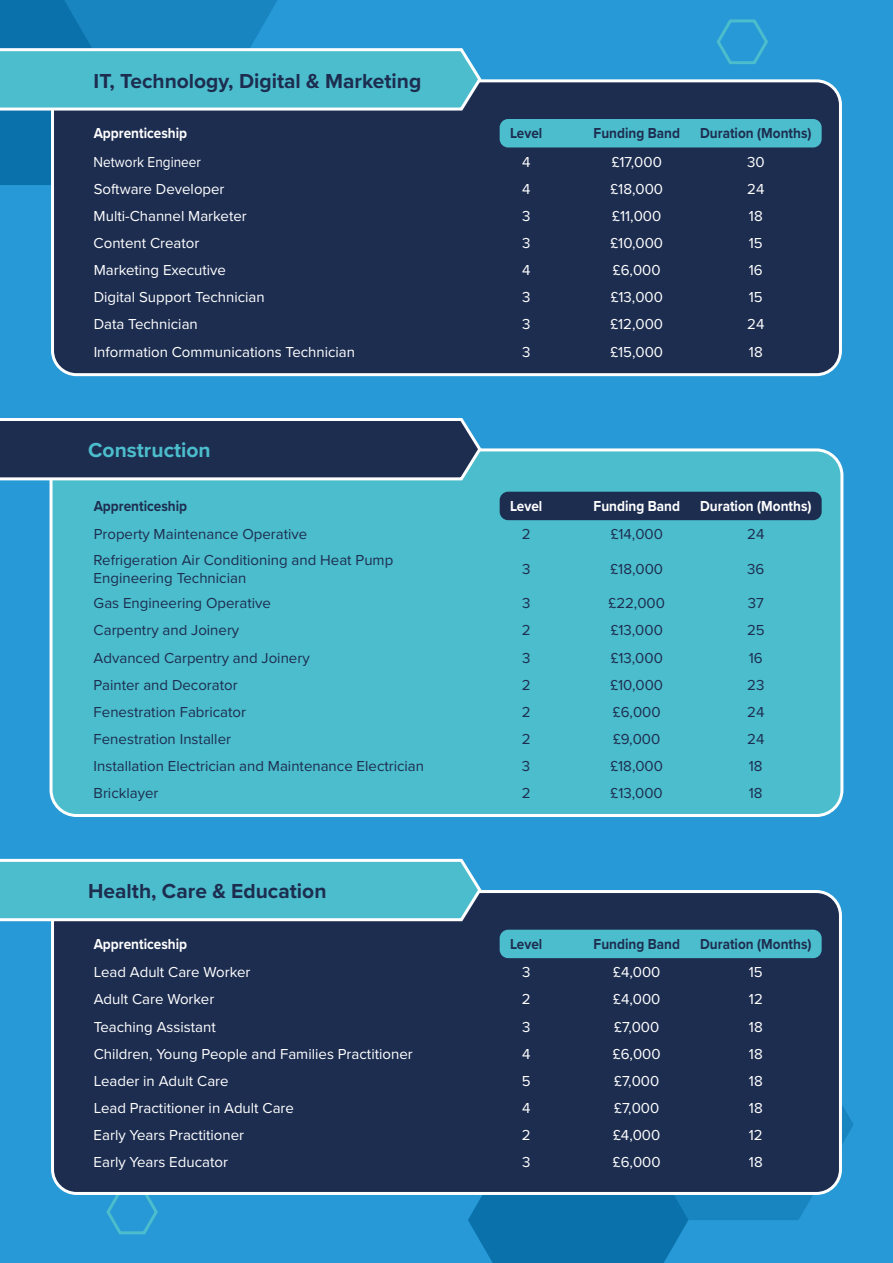
<style>
.page{position:relative;width:893px;height:1263px;background:#2699d6}
.page>*{position:absolute;margin:0;border:0;box-sizing:border-box;transform-origin:0 0}
.t1{font:700 21px "Proxima Nova";color:#1d2d50}
.t2{font:700 21px "Proxima Nova";color:#4cbdcc}
.t3{font:15px "Proxima Nova";color:#fff}
.t4{font:15px/18px "Proxima Nova";color:#1d2d50}
.t5{font:700 15px "Proxima Nova";color:#1d2d50;scale:.91 1}
.t6{font:700 15px "Proxima Nova";color:#fff;scale:.91 1}
.t7{font:15px "Proxima Nova";color:#fff;scale:.91 1}
</style>
<div class="page">
<svg style="left:468px;top:1105px;width:386px;height:158px"></svg>
<div style="left:53px;top:81px;width:787px;height:294px;background:#1d2d50;border-radius:24px"></div>
<div style="left:51px;top:79px;width:791px;height:297px;border:3px solid #fff;border-radius:24px"></div>
<div style="left:51px;top:450px;width:791px;height:365px;background:#4cbdcc;border-radius:26px"></div>
<div style="left:50px;top:448px;width:793px;height:369px;border:3px solid #fff;border-radius:26px"></div>
<svg style="left:106px;top:1195px;width:52px;height:40px"></svg>
<div style="left:500px;top:119px;width:322px;height:28px;background:#4cbdcc;border-radius:9px"></div>
<div style="left:500px;top:492px;width:322px;height:28px;background:#1d2d50;border-radius:9px"></div>
<div style="left:53px;top:891px;width:787px;height:302px;background:#1d2d50;border-radius:24px"></div>
<div style="left:51px;top:890px;width:791px;height:305px;border:3px solid #fff;border-radius:24px"></div>
<div style="left:500px;top:930px;width:322px;height:28px;background:#4cbdcc;border-radius:9px"></div>
<svg style="left:0;top:0;width:484px;height:185px"></svg>
<svg style="left:0;top:418px;width:484px;height:64px;background:#344767"></svg>
<svg style="left:0;top:858px;width:484px;height:65px;background:#5abccc"></svg>
<svg style="left:717px;top:19px;width:51px;height:45px"></svg>
<h1 class="t1" style="left:94px;top:65px;width:329px">IT, Technology, Digital &amp; Marketing</h1>
<p class="t6" style="left:94px;top:122px;width:104px">Apprenticeship</p>
<p class="t5" style="left:510px;top:122px;width:37px">Level</p>
<p class="t5" style="left:594px;top:122px;width:96px">Funding Band</p>
<p class="t5" style="left:700px;top:122px;width:124px">Duration (Months)</p>
<p class="t7" style="left:94px;top:150px;width:119px">Network Engineer</p>
<p class="t3" style="left:522px;top:150px;width:10px">4</p>
<p class="t3" style="left:612px;top:150px;width:52px">£17,000</p>
<p class="t3" style="left:747px;top:150px;width:19px">30</p>
<p class="t3" style="left:94px;top:178px;width:132px">Software Developer</p>
<p class="t3" style="left:522px;top:178px;width:10px">4</p>
<p class="t3" style="left:610px;top:178px;width:54px">£18,000</p>
<p class="t3" style="left:747px;top:178px;width:19px">24</p>
<p class="t3" style="left:94px;top:205px;width:155px">Multi-Channel Marketer</p>
<p class="t3" style="left:522px;top:205px;width:10px">3</p>
<p class="t3" style="left:612px;top:205px;width:50px">£11,000</p>
<p class="t3" style="left:749px;top:205px;width:15px">18</p>
<p class="t3" style="left:94px;top:232px;width:107px">Content Creator</p>
<p class="t3" style="left:522px;top:232px;width:10px">3</p>
<p class="t3" style="left:610px;top:232px;width:54px">£10,000</p>
<p class="t3" style="left:749px;top:232px;width:15px">15</p>
<p class="t3" style="left:94px;top:259px;width:134px">Marketing Executive</p>
<p class="t3" style="left:522px;top:259px;width:10px">4</p>
<p class="t3" style="left:613px;top:259px;width:49px">£6,000</p>
<p class="t3" style="left:749px;top:259px;width:15px">16</p>
<p class="t3" style="left:94px;top:286px;width:173px">Digital Support Technician</p>
<p class="t3" style="left:522px;top:286px;width:10px">3</p>
<p class="t3" style="left:611px;top:286px;width:54px">£13,000</p>
<p class="t3" style="left:749px;top:286px;width:15px">15</p>
<p class="t3" style="left:94px;top:313px;width:106px">Data Technician</p>
<p class="t3" style="left:522px;top:313px;width:10px">3</p>
<p class="t3" style="left:610px;top:313px;width:54px">£12,000</p>
<p class="t3" style="left:747px;top:313px;width:19px">24</p>
<p class="t3" style="left:94px;top:340px;width:263px">Information Communications Technician</p>
<p class="t3" style="left:522px;top:340px;width:10px">3</p>
<p class="t3" style="left:610px;top:340px;width:54px">£15,000</p>
<p class="t3" style="left:749px;top:340px;width:15px">18</p>
<h1 class="t2" style="left:88px;top:435px;width:124px">Construction</h1>
<p class="t5" style="left:94px;top:494px;width:104px">Apprenticeship</p>
<p class="t6" style="left:510px;top:494px;width:37px">Level</p>
<p class="t6" style="left:594px;top:494px;width:96px">Funding Band</p>
<p class="t6" style="left:700px;top:494px;width:124px">Duration (Months)</p>
<p class="t4" style="left:94px;top:525px;width:215px">Property Maintenance Operative</p>
<p class="t4" style="left:522px;top:525px;width:10px">2</p>
<p class="t4" style="left:611px;top:525px;width:54px">£14,000</p>
<p class="t4" style="left:747px;top:525px;width:19px">24</p>
<p class="t4" style="left:94px;top:550px;width:301px">Refrigeration Air Conditioning and Heat Pump<br>Engineering Technician</p>
<p class="t4" style="left:522px;top:559px;width:10px">3</p>
<p class="t4" style="left:610px;top:559px;width:54px">£18,000</p>
<p class="t4" style="left:747px;top:559px;width:19px">36</p>
<p class="t4" style="left:94px;top:594px;width:179px">Gas Engineering Operative</p>
<p class="t4" style="left:522px;top:594px;width:10px">3</p>
<p class="t4" style="left:609px;top:594px;width:58px">£22,000</p>
<p class="t4" style="left:748px;top:594px;width:18px">37</p>
<p class="t4" style="left:94px;top:621px;width:147px">Carpentry and Joinery</p>
<p class="t4" style="left:522px;top:621px;width:10px">2</p>
<p class="t4" style="left:611px;top:621px;width:54px">£13,000</p>
<p class="t4" style="left:747px;top:621px;width:19px">25</p>
<p class="t4" style="left:94px;top:648px;width:218px">Advanced Carpentry and Joinery</p>
<p class="t4" style="left:522px;top:648px;width:10px">3</p>
<p class="t4" style="left:611px;top:648px;width:54px">£13,000</p>
<p class="t4" style="left:749px;top:648px;width:15px">16</p>
<p class="t4" style="left:94px;top:675px;width:146px">Painter and Decorator</p>
<p class="t4" style="left:522px;top:675px;width:10px">2</p>
<p class="t4" style="left:610px;top:675px;width:54px">£10,000</p>
<p class="t4" style="left:747px;top:675px;width:19px">23</p>
<p class="t4" style="left:94px;top:702px;width:154px">Fenestration Fabricator</p>
<p class="t4" style="left:522px;top:702px;width:10px">2</p>
<p class="t4" style="left:613px;top:702px;width:49px">£6,000</p>
<p class="t4" style="left:747px;top:702px;width:19px">24</p>
<p class="t4" style="left:94px;top:729px;width:139px">Fenestration Installer</p>
<p class="t4" style="left:522px;top:729px;width:10px">2</p>
<p class="t4" style="left:613px;top:729px;width:49px">£9,000</p>
<p class="t4" style="left:747px;top:729px;width:19px">24</p>
<p class="t4" style="left:94px;top:756px;width:332px">Installation Electrician and Maintenance Electrician</p>
<p class="t4" style="left:522px;top:756px;width:10px">3</p>
<p class="t4" style="left:610px;top:756px;width:54px">£18,000</p>
<p class="t4" style="left:749px;top:756px;width:15px">18</p>
<p class="t4" style="left:94px;top:783px;width:66px">Bricklayer</p>
<p class="t4" style="left:522px;top:783px;width:10px">2</p>
<p class="t4" style="left:611px;top:783px;width:54px">£13,000</p>
<p class="t4" style="left:749px;top:783px;width:15px">18</p>
<h1 class="t1" style="left:88px;top:876px;width:240px">Health, Care &amp; Education</h1>
<p class="t6" style="left:94px;top:932px;width:104px">Apprenticeship</p>
<p class="t5" style="left:510px;top:932px;width:37px">Level</p>
<p class="t5" style="left:594px;top:932px;width:96px">Funding Band</p>
<p class="t5" style="left:700px;top:932px;width:124px">Duration (Months)</p>
<p class="t3" style="left:94px;top:961px;width:158px">Lead Adult Care Worker</p>
<p class="t3" style="left:522px;top:961px;width:10px">3</p>
<p class="t3" style="left:613px;top:961px;width:49px">£4,000</p>
<p class="t3" style="left:749px;top:961px;width:15px">15</p>
<p class="t3" style="left:94px;top:988px;width:122px">Adult Care Worker</p>
<p class="t3" style="left:522px;top:988px;width:10px">2</p>
<p class="t3" style="left:613px;top:988px;width:49px">£4,000</p>
<p class="t3" style="left:749px;top:988px;width:15px">12</p>
<p class="t3" style="left:94px;top:1015px;width:124px">Teaching Assistant</p>
<p class="t3" style="left:522px;top:1015px;width:10px">3</p>
<p class="t3" style="left:614px;top:1015px;width:47px">£7,000</p>
<p class="t3" style="left:749px;top:1015px;width:15px">18</p>
<p class="t3" style="left:94px;top:1042px;width:321px">Children, Young People and Families Practitioner</p>
<p class="t3" style="left:522px;top:1042px;width:10px">4</p>
<p class="t3" style="left:613px;top:1042px;width:49px">£6,000</p>
<p class="t3" style="left:749px;top:1042px;width:15px">18</p>
<p class="t3" style="left:94px;top:1070px;width:136px">Leader in Adult Care</p>
<p class="t3" style="left:522px;top:1070px;width:10px">5</p>
<p class="t3" style="left:614px;top:1070px;width:47px">£7,000</p>
<p class="t3" style="left:749px;top:1070px;width:15px">18</p>
<p class="t3" style="left:94px;top:1097px;width:202px">Lead Practitioner in Adult Care</p>
<p class="t3" style="left:522px;top:1097px;width:10px">4</p>
<p class="t3" style="left:614px;top:1097px;width:47px">£7,000</p>
<p class="t3" style="left:749px;top:1097px;width:15px">18</p>
<p class="t3" style="left:94px;top:1124px;width:152px">Early Years Practitioner</p>
<p class="t3" style="left:522px;top:1124px;width:10px">2</p>
<p class="t3" style="left:613px;top:1124px;width:49px">£4,000</p>
<p class="t3" style="left:749px;top:1124px;width:15px">12</p>
<p class="t3" style="left:94px;top:1151px;width:136px">Early Years Educator</p>
<p class="t3" style="left:522px;top:1151px;width:10px">3</p>
<p class="t3" style="left:613px;top:1151px;width:49px">£6,000</p>
<p class="t3" style="left:749px;top:1151px;width:15px">18</p>
</div>
